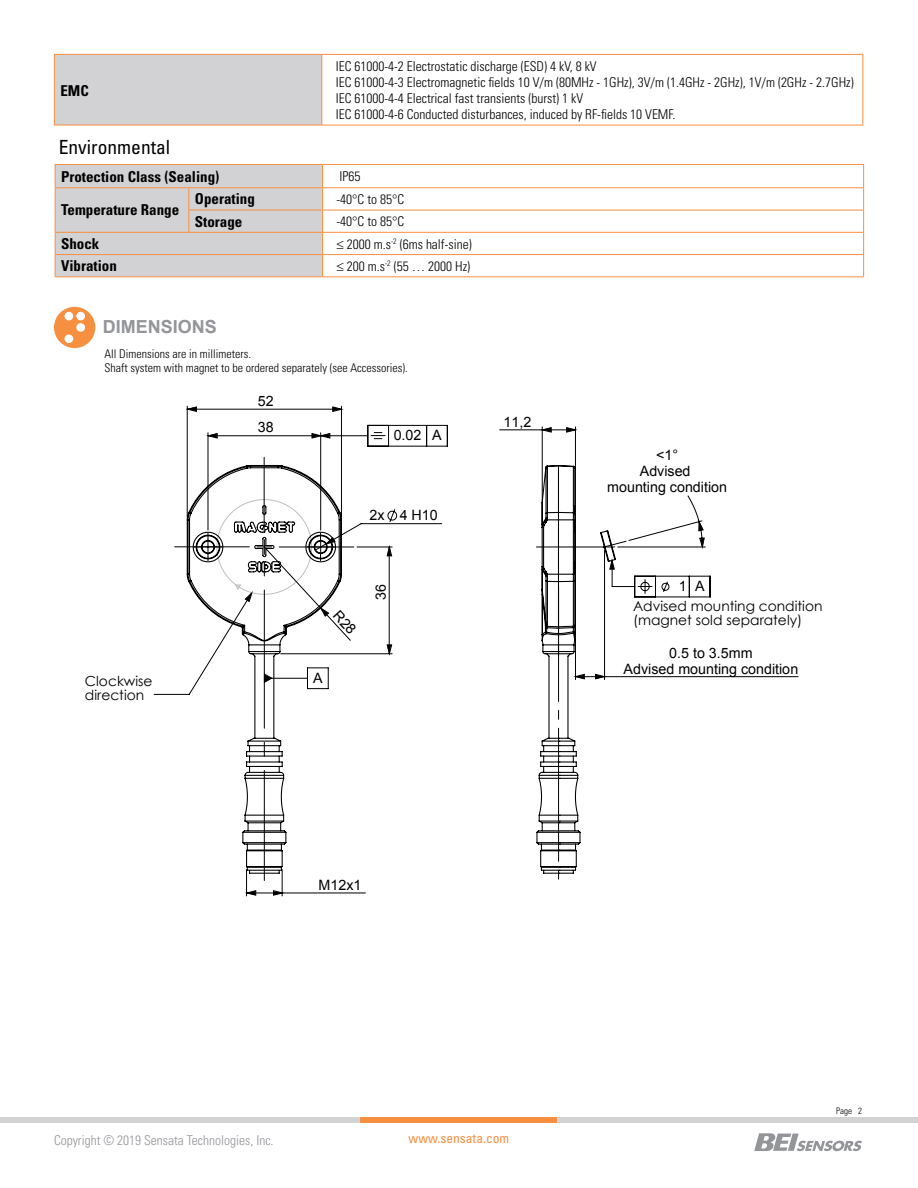
<style>
.page{position:relative;width:918px;height:1188px;background:#fff}
.page>*{position:absolute;margin:0;border:0;box-sizing:border-box;transform-origin:0 0}
.t1{font:condensed 19.5px "Univers LT Std";color:#000}
.t2{font:700 18px "Arial";color:#949599}
.t3{font:700 condensed 15px "Univers LT Std";color:#000}
.t4{font:700 condensed 15px "Univers";color:#000}
.t5{font:14.25px/15.9px "Arial";color:#000;text-align:center}
.t6{font:13.8px/13.5px "Century Gothic";color:#000}
.t7{font:300 condensed 13.5px/16.2px "Univers";color:#000}
.t8{font:300 condensed 13.5px "Univers";color:#949599}
.t9{font:condensed 13.5px "Univers LT Std";color:#f78f41}
.t10{font:300 condensed 12px/14.4px "Univers";color:#000}
.t11{font:300 condensed 9px "Univers";color:#000}
</style>
<div class="page">
<div style="left:0;top:1117px;width:918px;height:6px;background:#d2d2d4"></div>
<div style="left:361px;top:1117px;width:196px;height:6px;background:#f78f41"></div>
<svg style="left:754px;top:1133px;width:108px;height:18px"></svg>
<hr style="left:323px;top:164px;width:541px;height:1px;background:#f78f41">
<svg style="left:55px;top:164px;width:268px;height:113px;background:#d3cecc"></svg>
<hr style="left:323px;top:187px;width:541px;height:1px;background:#f78f41">
<svg style="left:863px;top:165px;width:1px;height:111px"></svg>
<hr style="left:323px;top:210px;width:541px;height:1px;background:#f78f41">
<hr style="left:323px;top:232px;width:541px;height:1px;background:#f78f41">
<hr style="left:323px;top:254px;width:541px;height:1px;background:#f78f41">
<hr style="left:323px;top:276px;width:541px;height:1px;background:#f78f41">
<div style="left:54px;top:307px;width:41px;height:41px;background:#f78f41;border-radius:50%"></div>
<div style="left:65px;top:312px;width:8px;height:8px;background:#fff;border-radius:50%"></div>
<div style="left:76px;top:312px;width:9px;height:8px;background:#fff;border-radius:50%"></div>
<div style="left:76px;top:323px;width:9px;height:9px;background:#fff;border-radius:50%"></div>
<div style="left:65px;top:334px;width:8px;height:9px;background:#fff;border-radius:50%"></div>
<svg style="left:186px;top:405px;width:520px;height:492px"></svg>
<svg style="left:187px;top:407px;width:517px;height:140px"></svg>
<svg style="left:246px;top:891px;width:36px;height:4px"></svg>
<svg style="left:186px;top:464px;width:431px;height:410px"></svg>
<div style="left:54px;top:54px;width:268px;height:71px;background:#d2d2d4"></div>
<hr style="left:54px;top:55px;width:1px;height:70px;background:#f78f41">
<hr style="left:54px;top:54px;width:268px;height:1px;background:#f78f41">
<hr style="left:54px;top:125px;width:268px;height:1px;background:#f78f41">
<hr style="left:321px;top:55px;width:1px;height:70px;background:#f78f41">
<hr style="left:862px;top:55px;width:1px;height:70px;background:#f78f41">
<hr style="left:322px;top:54px;width:541px;height:1px;background:#f78f41">
<hr style="left:322px;top:125px;width:541px;height:1px;background:#f78f41">
<svg style="left:321px;top:608px;width:36px;height:27px"></svg>
<p class="t4" style="left:60px;top:81px;width:30px">EMC</p>
<h1 class="t1" style="left:59px;top:134px;width:113px">Environmental</h1>
<p class="t7" style="left:336px;top:58px;width:520px">IEC 61000-4-2 Electrostatic discharge (ESD) 4 kV, 8 kV<br>IEC 61000-4-3 Electromagnetic fields 10 V/m (80MHz - 1GHz), 3V/m (1.4GHz - 2GHz), 1V/m (2GHz - 2.7GHz)<br>IEC 61000-4-4 Electrical fast transients (burst) 1 kV<br>IEC 61000-4-6 Conducted disturbances, induced by RF-fields 10 VEMF.</p>
<p class="t4" style="left:61px;top:168px;width:160px">Protection Class (Sealing)</p>
<p class="t7" style="left:339px;top:168px;width:22px">IP65</p>
<p class="t3" style="left:61px;top:201px;width:120px">Temperature Range</p>
<p class="t3" style="left:195px;top:190px;width:61px">Operating</p>
<p class="t7" style="left:336px;top:191px;width:69px">-40°C to 85°C</p>
<p class="t3" style="left:195px;top:212px;width:49px">Storage</p>
<p class="t7" style="left:336px;top:214px;width:69px">-40°C to 85°C</p>
<p class="t3" style="left:61px;top:234px;width:40px">Shock</p>
<p class="t7" style="left:336px;top:236px;width:137px">≤ 2000 m.s<sup>-2</sup> (6ms half-sine)</p>
<p class="t3" style="left:61px;top:257px;width:57px">Vibration</p>
<p class="t7" style="left:336px;top:258px;width:135px">≤ 200 m.s<sup>-2</sup> (55 … 2000 Hz)</p>
<h2 class="t2" style="left:103px;top:314px;width:116px">DIMENSIONS</h2>
<p class="t10" style="left:105px;top:346px;width:305px">All Dimensions are in millimeters.<br>Shaft system with magnet to be ordered separately (see Accessories).</p>
<p class="t6" style="left:85px;top:674px;width:69px">Clockwise direction</p>
<p class="t5" style="left:258px;top:393px;width:17px">52</p>
<p class="t5" style="left:258px;top:420px;width:17px">38</p>
<p class="t5" style="left:313px;top:670px;width:11px">A</p>
<p class="t5" style="left:394px;top:428px;width:50px">0.02 A</p>
<p class="t5" style="left:369px;top:508px;width:70px">2x 4 H10</p>
<p class="t5" style="left:373px;top:600px;width:17px;rotate:-90deg">36</p>
<p class="t5" style="left:504px;top:414px;width:29px">11,2</p>
<p class="t5" style="left:607px;top:448px;width:121px">&lt;1°<br>Advised<br>mounting condition</p>
<p class="t5" style="left:679px;top:579px;width:27px">1 A</p>
<p class="t6" style="left:633px;top:599px;width:191px">Advised mounting condition (magnet sold separately)</p>
<p class="t5" style="left:624px;top:645px;width:176px">0.5 to 3.5mm<br>Advised mounting condition</p>
<p class="t5" style="left:319px;top:877px;width:44px">M12x1</p>
<p class="t8" style="left:54px;top:1132px;width:221px">Copyright © 2019 Sensata Technologies, Inc.</p>
<p class="t9" style="left:409px;top:1130px;width:102px">www.sensata.com</p>
<p class="t11" style="left:836px;top:1105px;width:27px">Page 2</p>
</div>
